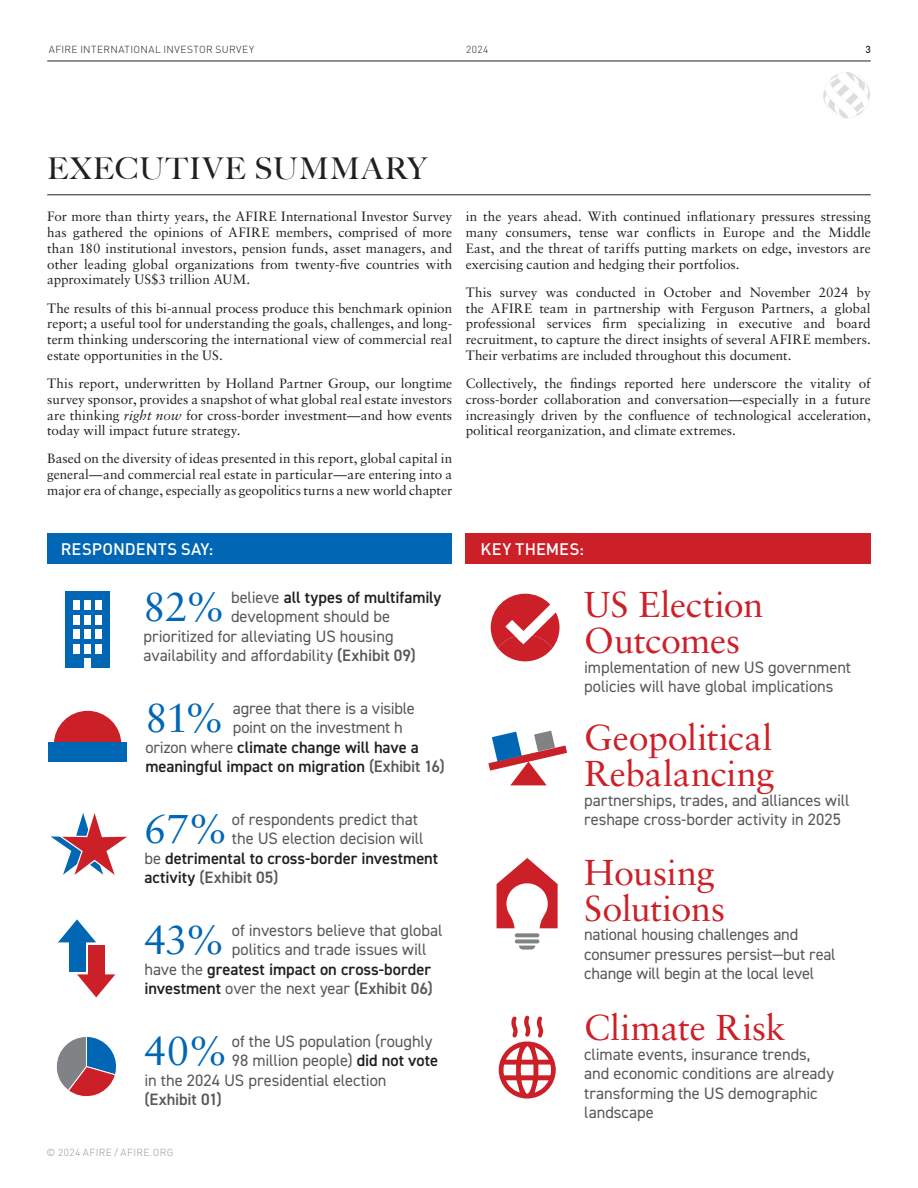
<style>
.page{position:relative;width:918px;height:1188px;background:#fff}
.page>*{position:absolute;margin:0;border:0;box-sizing:border-box;transform-origin:0 0}
.subhead_new_medium{font:40.5px "Sabon";letter-spacing:-.02em;color:#0167b4}
.subhead_new_medium-2{font:36px/36px "Sabon";letter-spacing:-.005em;color:#cc2028}
.subhead_new_medium-3{font:500 30px "Big Caslon";letter-spacing:.045em;color:#231f20}
.subhead_new_medium-4{font:16.5px/19.5px "DIN2014";letter-spacing:-.005em;color:#57585a}
.subhead_new_medium-5{font:600 16.5px "DIN2014";color:#231f20}
.subhead_new_medium-6{font:600 16.5px "DIN2014";letter-spacing:-.005em;color:#57585a}
.subhead_new_medium-7{font:500 16.5px "DIN";color:#fff}
.BODY_COPY___Sabon{font:13.5px/15.8px "Sabon";color:#231f20;text-align:justify}
.t1{font:300 10.2px "DIN";letter-spacing:.045em;color:#231f20}
.t2{font:300 10.2px "DIN";letter-spacing:.04em;color:#939598}
.t3{font:500 10.2px "DIN";color:#231f20}
.s1{font-style:italic}
.s2{font-weight:400;color:#57585a}
.s3{font-weight:600}
.s4{color:#57585a}
.s5{color:#231f20}
.s6{font-weight:600;color:#231f20}
</style>
<div class="page">
<hr style="left:47px;top:61px;width:824px;height:1px;background:#231f20">
<hr style="left:47px;top:195px;width:824px;height:1px;background:#231f20">
<svg style="left:823px;top:72px;width:47px;height:47px"></svg>
<div style="left:47px;top:533px;width:405px;height:31px;background:#0167b4"></div>
<div style="left:466px;top:533px;width:405px;height:31px;background:#cc2028"></div>
<svg style="left:497px;top:858px;width:61px;height:92px"></svg>
<div style="left:498px;top:635px;width:54px;height:26px;background:#cc2028;border-radius:50%"></div>
<svg style="left:491px;top:594px;width:69px;height:54px"></svg>
<svg style="left:499px;top:1015px;width:57px;height:84px"></svg>
<svg style="left:488px;top:731px;width:79px;height:54px"></svg>
<svg style="left:54px;top:711px;width:67px;height:31px"></svg>
<div style="left:65px;top:591px;width:44px;height:77px;background:#0167b4"></div>
<div style="left:73px;top:601px;width:6px;height:9px;background:#fff"></div>
<div style="left:84px;top:601px;width:7px;height:9px;background:#fff"></div>
<div style="left:95px;top:601px;width:7px;height:9px;background:#fff"></div>
<div style="left:73px;top:615px;width:6px;height:9px;background:#fff"></div>
<div style="left:84px;top:615px;width:7px;height:9px;background:#fff"></div>
<div style="left:95px;top:615px;width:7px;height:9px;background:#fff"></div>
<div style="left:73px;top:630px;width:6px;height:9px;background:#fff"></div>
<div style="left:84px;top:630px;width:7px;height:9px;background:#fff"></div>
<div style="left:95px;top:630px;width:7px;height:9px;background:#fff"></div>
<div style="left:73px;top:644px;width:6px;height:9px;background:#fff"></div>
<div style="left:84px;top:644px;width:7px;height:9px;background:#fff"></div>
<div style="left:95px;top:644px;width:7px;height:9px;background:#fff"></div>
<div style="left:84px;top:659px;width:7px;height:9px;background:#fff"></div>
<div style="left:48px;top:742px;width:79px;height:20px;background:#0167b4"></div>
<svg style="left:58px;top:919px;width:38px;height:23px"></svg>
<div style="left:69px;top:942px;width:16px;height:29px;background:#0167b4"></div>
<svg style="left:77px;top:974px;width:38px;height:23px"></svg>
<div style="left:88px;top:945px;width:16px;height:30px;background:#cc2028"></div>
<svg style="left:51px;top:813px;width:76px;height:62px"></svg>
<svg style="left:56px;top:1036px;width:61px;height:61px"></svg>
<p class="t1" style="left:49px;top:43px;width:207px">AFIRE INTERNATIONAL INVESTOR SURVEY</p>
<p class="t1" style="left:466px;top:43px;width:24px">2024</p>
<p class="t3" style="left:865px;top:43px;width:7px">3</p>
<p class="subhead_new_medium-3" style="left:47px;top:144px;width:381px">EXECUTIVE SUMMARY</p>
<p class="BODY_COPY___Sabon" style="left:47px;top:209px;width:407px">For more than thirty years, the AFIRE International Investor Survey has gathered the opinions of AFIRE members, comprised of more than 180 institutional investors, pension funds, asset managers, and other leading global organizations from twenty-five countries with approximately US$3 trillion AUM.</p>
<p class="BODY_COPY___Sabon" style="left:47px;top:300px;width:407px">The results of this bi-annual process produce this benchmark opinion report; a useful tool for understanding the goals, challenges, and long&shy;term thinking underscoring the international view of commercial real estate opportunities in the US.</p>
<p class="BODY_COPY___Sabon" style="left:47px;top:375px;width:406px">This report, underwritten by Holland Partner Group, our longtime survey sponsor, provides a snapshot of what global real estate investors are thinking <span class="s1">right now</span> for cross-border investment—and how events today will impact future strategy.</p>
<p class="BODY_COPY___Sabon" style="left:47px;top:451px;width:407px">Based on the diversity of ideas presented in this report, global capital in general—and commercial real estate in particular—are entering into a major era of change, especially as geopolitics turns a new world chapter</p>
<p class="BODY_COPY___Sabon" style="left:466px;top:209px;width:407px">in the years ahead. With continued inflationary pressures stressing many consumers, tense war conflicts in Europe and the Middle East, and the threat of tariffs putting markets on edge, investors are exercising caution and hedging their portfolios.</p>
<p class="BODY_COPY___Sabon" style="left:466px;top:284px;width:407px">This survey was conducted in October and November 2024 by the AFIRE team in partnership with Ferguson Partners, a global professional services firm specializing in executive and board recruitment, to capture the direct insights of several AFIRE members.<br>Their verbatims are included throughout this document.</p>
<p class="BODY_COPY___Sabon" style="left:466px;top:375px;width:407px">Collectively, the findings reported here underscore the vitality of cross-border collaboration and conversation—especially in a future increasingly driven by the confluence of technological acceleration, political reorganization, and climate extremes.</p>
<p class="subhead_new_medium-7" style="left:61px;top:538px;width:154px">RESPONDENTS SAY:</p>
<p class="subhead_new_medium-7" style="left:481px;top:538px;width:105px">KEY THEMES:</p>
<p class="subhead_new_medium-5" style="left:231px;top:586px;width:212px"><span class="s2">believe</span> all types of multifamily</p>
<p class="subhead_new_medium-4" style="left:231px;top:607px;width:161px">development should be</p>
<p class="subhead_new_medium-4" style="left:144px;top:626px;width:252px">prioritized for alleviating US housing</p>
<p class="subhead_new_medium-4" style="left:144px;top:646px;width:274px">availability and affordability <span class="s3">(Exhibit 09)</span></p>
<p class="subhead_new_medium" style="left:143px;top:583px;width:84px">82%</p>
<p class="subhead_new_medium-4" style="left:233px;top:698px;width:184px">agree that there is a visible</p>
<p class="subhead_new_medium-4" style="left:233px;top:718px;width:171px">point on the investment h</p>
<p class="subhead_new_medium-5" style="left:145px;top:736px;width:275px"><span class="s2">orizon where</span> climate change will have a</p>
<p class="subhead_new_medium-5" style="left:145px;top:756px;width:301px">meaningful impact on migration <span class="s4">(Exhibit 16)</span></p>
<p class="subhead_new_medium" style="left:145px;top:694px;width:81px">81%</p>
<p class="subhead_new_medium-4" style="left:232px;top:809px;width:188px">of respondents predict that</p>
<p class="subhead_new_medium-4" style="left:232px;top:828px;width:193px">the US election decision will</p>
<p class="subhead_new_medium-5" style="left:144px;top:847px;width:295px"><span class="s2">be</span> detrimental to cross-border investment</p>
<p class="subhead_new_medium-6" style="left:144px;top:867px;width:135px"><span class="s5">activity</span> (Exhibit 05)</p>
<p class="subhead_new_medium" style="left:144px;top:805px;width:86px">67%</p>
<p class="subhead_new_medium-4" style="left:232px;top:920px;width:212px">of investors believe that global</p>
<p class="subhead_new_medium-4" style="left:232px;top:939px;width:196px">politics and trade issues will</p>
<p class="subhead_new_medium-5" style="left:144px;top:958px;width:288px"><span class="s2">have the</span> greatest impact on cross-border</p>
<p class="subhead_new_medium-4" style="left:144px;top:978px;width:290px"><span class="s6">investment</span> over the next year <span class="s3">(Exhibit 06)</span></p>
<p class="subhead_new_medium" style="left:144px;top:916px;width:83px">43%</p>
<p class="subhead_new_medium-4" style="left:232px;top:1031px;width:202px">of the US population (roughly</p>
<p class="subhead_new_medium-4" style="left:232px;top:1050px;width:208px">98 million people) <span class="s6">did not vote</span></p>
<p class="subhead_new_medium-4" style="left:144px;top:1070px;width:244px">in the 2024 US presidential election</p>
<p class="subhead_new_medium-6" style="left:144px;top:1088px;width:79px">(Exhibit 01)</p>
<p class="subhead_new_medium" style="left:144px;top:1027px;width:86px">40%</p>
<p class="t2" style="left:46px;top:1147px;width:128px">© 2024 AFIRE / AFIRE.ORG</p>
<p class="subhead_new_medium-2" style="left:584px;top:587px;width:181px">US Election<br>Outcomes</p>
<p class="subhead_new_medium-4" style="left:584px;top:657px;width:268px">implementation of new US government policies will have global implications</p>
<p class="subhead_new_medium-2" style="left:584px;top:719px;width:192px">Geopolitical<br>Rebalancing</p>
<p class="subhead_new_medium-4" style="left:584px;top:790px;width:267px">partnerships, trades, and alliances will reshape cross-border activity in 2025</p>
<p class="subhead_new_medium-2" style="left:584px;top:854px;width:142px">Housing<br>Solutions</p>
<p class="subhead_new_medium-4" style="left:584px;top:924px;width:253px">national housing challenges and consumer pressures persist—but real change will begin at the local level</p>
<p class="subhead_new_medium-2" style="left:584px;top:1009px;width:203px">Climate Risk</p>
<p class="subhead_new_medium-4" style="left:584px;top:1044px;width:251px">climate events, insurance trends, and economic conditions are already transforming the US demographic landscape</p>
</div>
